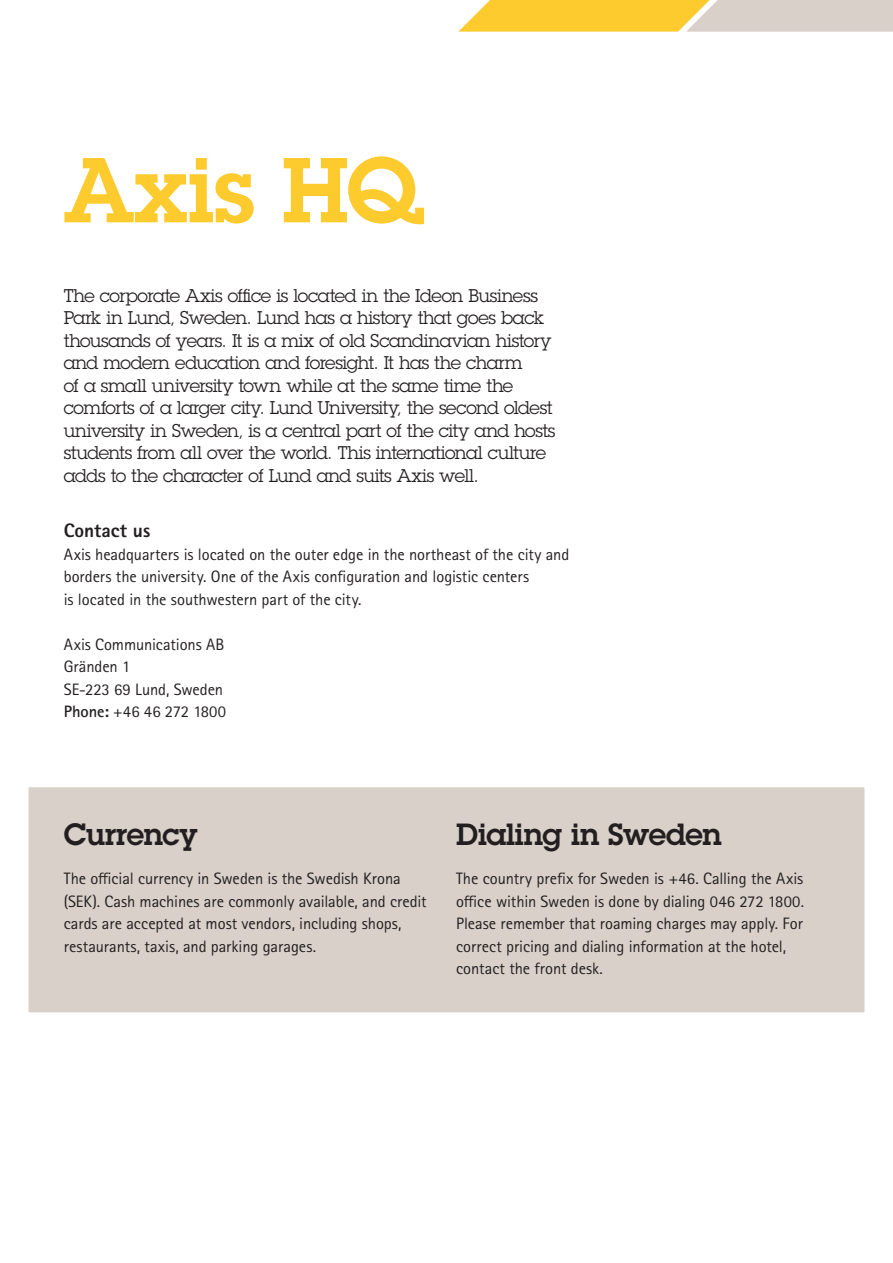
<style>
.page{position:relative;width:893px;height:1263px;background:#fff}
.page>*{position:absolute;margin:0;border:0;box-sizing:border-box;transform-origin:0 0}
.cover_headline_sub{font:600 90px "Lubalin Graph ECG";letter-spacing:-.015em;color:#fecb2f}
.inside_text_intro{font:600 30px "Lubalin Graph ECG";letter-spacing:-.015em;color:#231f20}
.inside_text_intro-2{font:800 19.5px "Rotis Sans Serif Pro";color:#231f20}
.inside_text_intro-3{font:18px/22.5px "Lubalin Graph ECG";letter-spacing:-.025em;color:#231f20}
.inside_text_intro-4{font:16.5px/22.5px "Rotis Sans Serif Pro";letter-spacing:-.005em;color:#231f20}
.s1{font-weight:700}
</style>
<div class="page">
<div style="left:14px;top:773px;width:865px;height:254px;background:#d8d0c9"></div>
<div style="left:0;top:759px;width:893px;height:282px;border:28px solid #fff"></div>
<svg style="left:458px;top:0;width:435px;height:32px;background:#edd07f"></svg>
<p class="cover_headline_sub" style="left:64px;top:131px;width:361px">Axis HQ</p>
<p class="inside_text_intro-3" style="left:64px;top:284px;width:493px">The corporate Axis office is located in the Ideon Business Park in Lund, Sweden. Lund has a history that goes back thousands of years. It is a mix of old Scandinavian history and modern education and foresight. It has the charm<br>of a small university town while at the same time the comforts of a larger city. Lund University, the second oldest university in Sweden, is a central part of the city and hosts students from all over the world. This international culture adds to the character of Lund and suits Axis well.</p>
<p class="inside_text_intro-2" style="left:64px;top:518px;width:88px">Contact us</p>
<p class="inside_text_intro-4" style="left:64px;top:543px;width:507px">Axis headquarters is located on the outer edge in the northeast of the city and borders the university. One of the Axis configuration and logistic centers<br>is located in the southwestern part of the city.</p>
<p class="inside_text_intro-4" style="left:64px;top:633px;width:162px">Axis Communications AB</p>
<p class="inside_text_intro-4" style="left:64px;top:655px;width:68px">Gränden 1</p>
<p class="inside_text_intro-4" style="left:64px;top:678px;width:161px">SE-223 69 Lund, Sweden</p>
<p class="inside_text_intro-4" style="left:64px;top:700px;width:164px"><span class="s1">Phone:</span> +46 46 272 1800</p>
<p class="inside_text_intro" style="left:64px;top:815px;width:135px">Currency</p>
<p class="inside_text_intro-4" style="left:64px;top:868px;width:365px">The official currency in Sweden is the Swedish Krona (SEK). Cash machines are commonly available, and credit cards are accepted at most vendors, including shops, restaurants, taxis, and parking garages.</p>
<p class="inside_text_intro" style="left:456px;top:815px;width:267px">Dialing in Sweden</p>
<p class="inside_text_intro-4" style="left:456px;top:868px;width:349px">The country prefix for Sweden is +46. Calling the Axis office within Sweden is done by dialing 046 272 1800.<br>Please remember that roaming charges may apply. For correct pricing and dialing information at the hotel, contact the front desk.</p>
</div>
